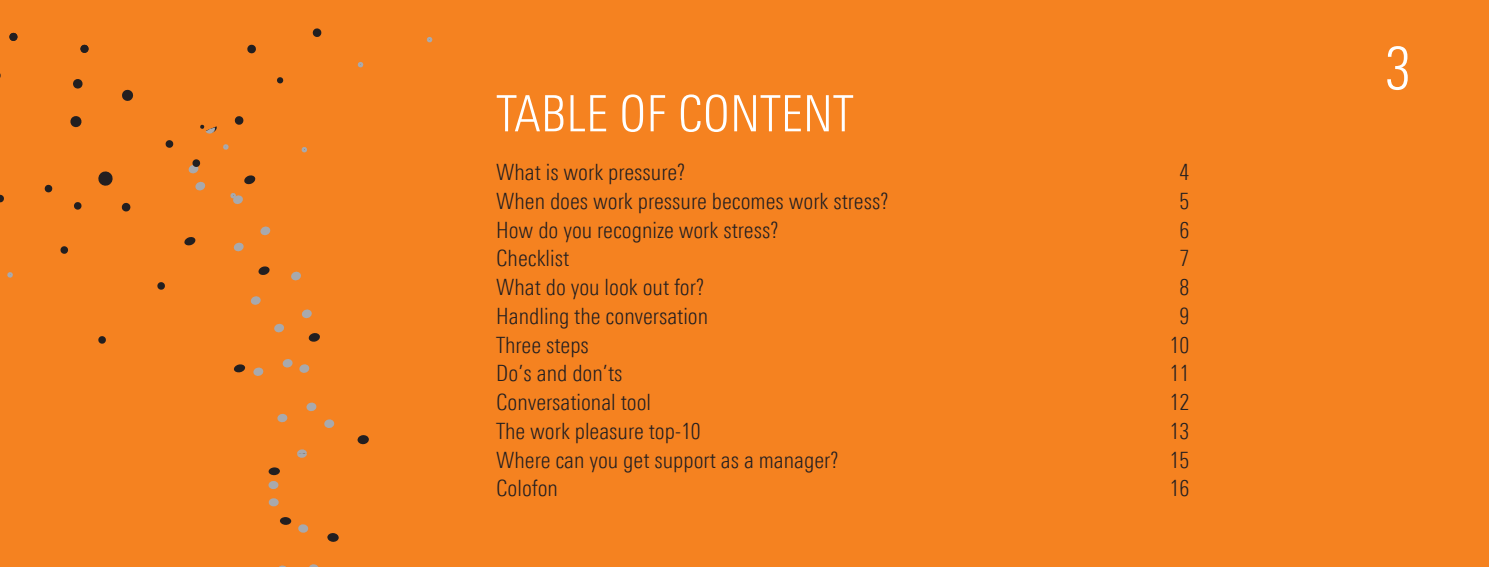
<style>
.page{position:relative;width:1489px;height:567px;background:#fff}
.page>*{position:absolute;margin:0;border:0;box-sizing:border-box;transform-origin:0 0}
.t1{font:300 60px "Linotype Univers 320 Cn";color:#fff}
.Inleiding{font:300 50px "Linotype Univers 320 Cn";color:#fff}
.Inleiding-2{font:300 22.5px "Linotype Univers 320 Cn";color:#231f20}
</style>
<div class="page">
<div style="left:0;top:0;width:1488px;height:567px;background:#f58220"></div>
<div style="left:327px;top:533px;width:12px;height:9px;background:#231f20;border-radius:50%"></div>
<div style="left:357px;top:435px;width:12px;height:9px;background:#231f20;border-radius:50%"></div>
<svg style="left:234px;top:364px;width:11px;height:9px"></svg>
<svg style="left:258px;top:266px;width:12px;height:9px"></svg>
<svg style="left:184px;top:237px;width:12px;height:9px"></svg>
<svg style="left:244px;top:175px;width:12px;height:10px"></svg>
<svg style="left:308px;top:333px;width:12px;height:9px"></svg>
<div style="left:268px;top:467px;width:12px;height:8px;background:#231f20;border-radius:50%"></div>
<div style="left:280px;top:517px;width:11px;height:8px;background:#231f20;border-radius:50%"></div>
<div style="left:298px;top:524px;width:10px;height:9px;border:4px solid #a8a9ad;border-radius:50%"></div>
<div style="left:269px;top:498px;width:10px;height:8px;border:4px solid #a8a9ad;border-radius:50%"></div>
<div style="left:268px;top:481px;width:10px;height:8px;border:4px solid #a8a9ad;border-radius:50%"></div>
<svg style="left:309px;top:564px;width:10px;height:3px"></svg>
<div style="left:277px;top:414px;width:10px;height:8px;border:4px solid #a8a9ad;border-radius:50%"></div>
<div style="left:299px;top:364px;width:10px;height:9px;border:4px solid #a8a9ad;border-radius:50%"></div>
<div style="left:274px;top:324px;width:10px;height:9px;border:4px solid #a8a9ad;border-radius:50%"></div>
<div style="left:291px;top:271px;width:10px;height:10px;border:4px solid #a8a9ad;border-radius:50%"></div>
<div style="left:233px;top:242px;width:11px;height:10px;border:4px solid #a8a9ad;border-radius:2px"></div>
<div style="left:233px;top:195px;width:10px;height:9px;border:4px solid #a8a9ad;border-radius:2px"></div>
<div style="left:195px;top:182px;width:10px;height:9px;border:4px solid #a8a9ad;border-radius:2px"></div>
<div style="left:324px;top:419px;width:10px;height:9px;border:4px solid #a8a9ad;border-radius:50%"></div>
<div style="left:282px;top:359px;width:11px;height:9px;border:4px solid #a8a9ad;border-radius:50%"></div>
<div style="left:188px;top:164px;width:11px;height:10px;border:4px solid #a8a9ad;border-radius:2px"></div>
<div style="left:260px;top:226px;width:10px;height:9px;border:4px solid #a8a9ad;border-radius:2px"></div>
<div style="left:250px;top:296px;width:11px;height:9px;border:4px solid #a8a9ad;border-radius:50%"></div>
<div style="left:302px;top:309px;width:10px;height:9px;border:4px solid #a8a9ad;border-radius:50%"></div>
<div style="left:253px;top:367px;width:10px;height:9px;border:4px solid #a8a9ad;border-radius:50%"></div>
<div style="left:306px;top:402px;width:10px;height:9px;border:4px solid #a8a9ad;border-radius:50%"></div>
<svg style="left:297px;top:449px;width:10px;height:9px"></svg>
<svg style="left:122px;top:89px;width:12px;height:12px"></svg>
<svg style="left:70px;top:116px;width:12px;height:12px"></svg>
<svg style="left:73px;top:79px;width:10px;height:10px"></svg>
<svg style="left:80px;top:44px;width:9px;height:9px"></svg>
<svg style="left:9px;top:32px;width:9px;height:9px"></svg>
<svg style="left:234px;top:116px;width:10px;height:9px"></svg>
<svg style="left:121px;top:202px;width:10px;height:10px"></svg>
<svg style="left:247px;top:44px;width:9px;height:10px"></svg>
<svg style="left:312px;top:28px;width:10px;height:9px"></svg>
<svg style="left:200px;top:124px;width:17px;height:9px"></svg>
<svg style="left:190px;top:159px;width:11px;height:13px"></svg>
<svg style="left:165px;top:140px;width:9px;height:8px"></svg>
<svg style="left:98px;top:171px;width:15px;height:15px"></svg>
<svg style="left:44px;top:184px;width:9px;height:9px"></svg>
<svg style="left:60px;top:246px;width:8px;height:8px"></svg>
<svg style="left:74px;top:202px;width:8px;height:8px"></svg>
<svg style="left:157px;top:282px;width:8px;height:8px"></svg>
<svg style="left:98px;top:336px;width:8px;height:8px"></svg>
<svg style="left:0;top:194px;width:4px;height:9px"></svg>
<svg style="left:277px;top:77px;width:7px;height:7px"></svg>
<svg style="left:7px;top:272px;width:6px;height:6px"></svg>
<svg style="left:230px;top:193px;width:11px;height:9px"></svg>
<svg style="left:223px;top:144px;width:6px;height:6px"></svg>
<svg style="left:301px;top:147px;width:6px;height:6px"></svg>
<svg style="left:426px;top:37px;width:6px;height:6px"></svg>
<svg style="left:357px;top:62px;width:6px;height:6px"></svg>
<p class="Inleiding" style="left:496px;top:85px;width:359px">TABLE OF CONTENT</p>
<p class="Inleiding-2" style="left:496px;top:159px;width:191px">What is work pressure?</p>
<p class="Inleiding-2" style="left:1179px;top:159px;width:11px">4</p>
<p class="Inleiding-2" style="left:496px;top:188px;width:394px">When does work pressure becomes work stress?</p>
<p class="Inleiding-2" style="left:1179px;top:188px;width:11px">5</p>
<p class="Inleiding-2" style="left:496px;top:217px;width:284px">How do you recognize work stress?</p>
<p class="Inleiding-2" style="left:1179px;top:217px;width:11px">6</p>
<p class="Inleiding-2" style="left:496px;top:245px;width:74px">Checklist</p>
<p class="Inleiding-2" style="left:1179px;top:245px;width:11px">7</p>
<p class="Inleiding-2" style="left:496px;top:274px;width:209px">What do you look out for?</p>
<p class="Inleiding-2" style="left:1179px;top:274px;width:11px">8</p>
<p class="Inleiding-2" style="left:496px;top:303px;width:213px">Handling the conversation</p>
<p class="Inleiding-2" style="left:1179px;top:303px;width:11px">9</p>
<p class="Inleiding-2" style="left:496px;top:332px;width:94px">Three steps</p>
<p class="Inleiding-2" style="left:1169px;top:332px;width:21px">10</p>
<p class="Inleiding-2" style="left:496px;top:360px;width:128px">Do’s and don’ts</p>
<p class="Inleiding-2" style="left:1169px;top:360px;width:21px">11</p>
<p class="Inleiding-2" style="left:496px;top:389px;width:156px">Conversational tool</p>
<p class="Inleiding-2" style="left:1169px;top:389px;width:21px">12</p>
<p class="Inleiding-2" style="left:496px;top:418px;width:206px">The work pleasure top-10</p>
<p class="Inleiding-2" style="left:1169px;top:418px;width:21px">13</p>
<p class="Inleiding-2" style="left:496px;top:447px;width:344px">Where can you get support as a manager?</p>
<p class="Inleiding-2" style="left:1169px;top:447px;width:21px">15</p>
<p class="Inleiding-2" style="left:496px;top:475px;width:63px">Colofon</p>
<p class="Inleiding-2" style="left:1169px;top:475px;width:21px">16</p>
<p class="t1" style="left:1384px;top:34px;width:28px">3</p>
</div>
